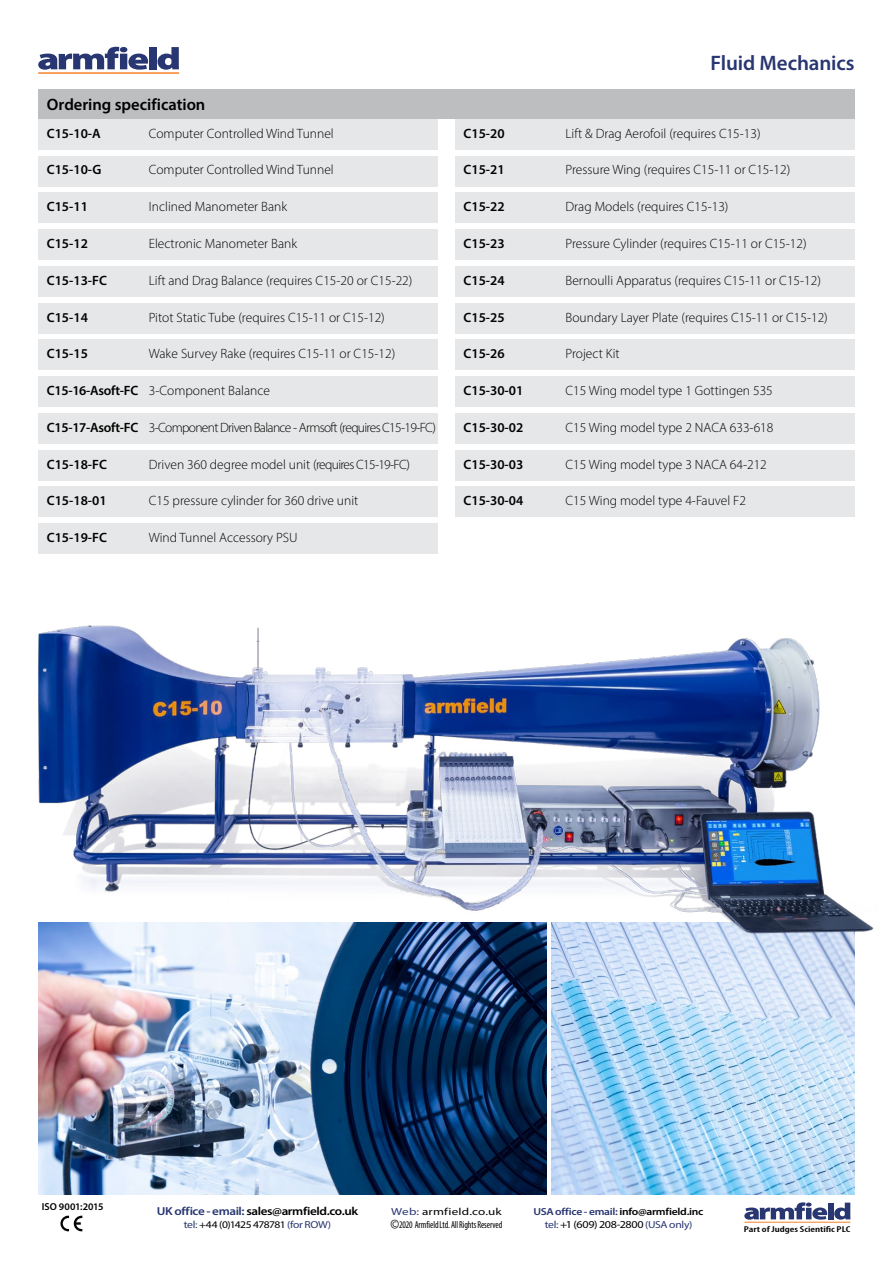
<style>
.page{position:relative;width:893px;height:1263px;background:#fff}
.page>*{position:absolute;margin:0;border:0;box-sizing:border-box;transform-origin:0 0}
.t1{font:600 21px "Myriad Pro";letter-spacing:-.01em;color:#283671}
.t2{font:600 16.5px "Myriad Pro";color:#000}
.t3{font:300 13.5px "Myriad Pro";color:#000}
.t4{font:600 13.5px "Myriad Pro";color:#000}
.t5{font:300 13.5px "Myriad Pro";letter-spacing:-.05em;color:#000}
.t6{font:600 11.55px "Myriad Pro";letter-spacing:-.03em;color:#000;scale:1.13 1}
.t7{font:10.65px "Myriad Pro";letter-spacing:-.02em;color:#000;scale:1.14 1}
.t8{font:600 10.2px "Myriad Pro";letter-spacing:-.025em;color:#000;scale:1.14 1}
.t9{font:10.2px "Myriad Pro";letter-spacing:-.025em;color:#000;scale:1.14 1}
.t10{font:10.2px "Myriad Pro";letter-spacing:.015em;color:#000;scale:1.29 1}
.t11{font:600 10.2px "Myriad Pro";color:#000}
.t12{font:condensed 10.05px "Myriad Pro";letter-spacing:-.01em;color:#000;scale:.9 1}
.t13{font:600 condensed 8.55px "Myriad Pro";letter-spacing:-.005em;color:#000;scale:1.39 1}
.s1{font-weight:600}
.s2{color:#283671}
.s3{font-size:14.4px}
.s4{font-size:10.2px;color:#283671}
</style>
<div class="page">
<svg style="left:744px;top:1202px;width:83px;height:18px"></svg>
<div style="left:828px;top:1202px;width:5px;height:17px;background:#283671"></div>
<svg style="left:834px;top:1202px;width:16px;height:18px"></svg>
<hr style="left:744px;top:1222px;width:106px;height:1px;background:#f58025">
<svg style="left:60px;top:1216px;width:22px;height:15px"></svg>
<svg style="left:38px;top:47px;width:110px;height:23px"></svg>
<div style="left:149px;top:47px;width:7px;height:22px;background:#283671"></div>
<svg style="left:157px;top:47px;width:22px;height:23px"></svg>
<hr style="left:38px;top:72px;width:141px;height:2px;background:#f58025">
<div style="left:38px;top:89px;width:817px;height:30px;background:#bcbec0"></div>
<div style="left:38px;top:119px;width:400px;height:31px;background:#e6e7e8"></div>
<div style="left:38px;top:156px;width:400px;height:30px;background:#e6e7e8"></div>
<div style="left:38px;top:193px;width:400px;height:30px;background:#e6e7e8"></div>
<div style="left:38px;top:229px;width:400px;height:31px;background:#e6e7e8"></div>
<div style="left:38px;top:266px;width:400px;height:31px;background:#e6e7e8"></div>
<div style="left:38px;top:303px;width:400px;height:30px;background:#e6e7e8"></div>
<div style="left:38px;top:340px;width:400px;height:30px;background:#e6e7e8"></div>
<div style="left:38px;top:376px;width:400px;height:31px;background:#e6e7e8"></div>
<div style="left:38px;top:413px;width:400px;height:31px;background:#e6e7e8"></div>
<div style="left:38px;top:450px;width:400px;height:30px;background:#e6e7e8"></div>
<div style="left:38px;top:487px;width:400px;height:30px;background:#e6e7e8"></div>
<div style="left:38px;top:523px;width:400px;height:31px;background:#e6e7e8"></div>
<div style="left:455px;top:119px;width:400px;height:31px;background:#e6e7e8"></div>
<div style="left:455px;top:156px;width:400px;height:30px;background:#e6e7e8"></div>
<div style="left:455px;top:193px;width:400px;height:30px;background:#e6e7e8"></div>
<div style="left:455px;top:229px;width:400px;height:31px;background:#e6e7e8"></div>
<div style="left:455px;top:266px;width:400px;height:31px;background:#e6e7e8"></div>
<div style="left:455px;top:303px;width:400px;height:30px;background:#e6e7e8"></div>
<div style="left:455px;top:340px;width:400px;height:30px;background:#e6e7e8"></div>
<div style="left:455px;top:376px;width:400px;height:31px;background:#e6e7e8"></div>
<div style="left:455px;top:413px;width:400px;height:31px;background:#e6e7e8"></div>
<div style="left:455px;top:450px;width:400px;height:30px;background:#e6e7e8"></div>
<div style="left:455px;top:487px;width:400px;height:30px;background:#e6e7e8"></div>
<img style="left:38px;top:971px;width:245px;height:224px">
<img style="left:552px;top:971px;width:303px;height:224px">
<img style="left:283px;top:971px;width:263px;height:224px">
<img style="left:38px;top:625px;width:836px;height:346px">
<p class="t2" style="left:47px;top:94px;width:160px">Ordering specification</p>
<p class="t4" style="left:47px;top:125px;width:55px">C15-10-A</p>
<p class="t3" style="left:149px;top:125px;width:186px">Computer Controlled Wind Tunnel</p>
<p class="t4" style="left:47px;top:161px;width:56px">C15-10-G</p>
<p class="t3" style="left:149px;top:162px;width:186px">Computer Controlled Wind Tunnel</p>
<p class="t4" style="left:47px;top:198px;width:43px">C15-11</p>
<p class="t3" style="left:149px;top:199px;width:140px">Inclined Manometer Bank</p>
<p class="t4" style="left:47px;top:235px;width:43px">C15-12</p>
<p class="t3" style="left:149px;top:235px;width:150px">Electronic Manometer Bank</p>
<p class="t4" style="left:47px;top:272px;width:62px">C15-13-FC</p>
<p class="t3" style="left:149px;top:272px;width:265px">Lift and Drag Balance (requires C15-20 or C15-22)</p>
<p class="t4" style="left:47px;top:308px;width:43px">C15-14</p>
<p class="t3" style="left:149px;top:309px;width:237px">Pitot Static Tube (requires C15-11 or C15-12)</p>
<p class="t4" style="left:47px;top:345px;width:43px">C15-15</p>
<p class="t3" style="left:149px;top:346px;width:248px">Wake Survey Rake (requires C15-11 or C15-12)</p>
<p class="t3" style="left:47px;top:382px;width:225px"><span class="s1">C15-16-Asoft-FC</span> 3-Component Balance</p>
<p class="t5" style="left:47px;top:419px;width:391px"><span class="s1">C15-17-Asoft-FC</span> 3-Component Driven Balance - Armsoft (requires C15-19-FC)</p>
<p class="t4" style="left:47px;top:455px;width:62px">C15-18-FC</p>
<p class="t3" style="left:149px;top:456px;width:263px">Driven 360 degree model unit (requires C15-19-FC)</p>
<p class="t4" style="left:47px;top:492px;width:61px">C15-18-01</p>
<p class="t3" style="left:149px;top:493px;width:211px">C15 pressure cylinder for 360 drive unit</p>
<p class="t4" style="left:47px;top:529px;width:62px">C15-19-FC</p>
<p class="t3" style="left:149px;top:529px;width:150px">Wind Tunnel Accessory PSU</p>
<h1 class="t1" style="left:711px;top:49px;width:146px">Fluid Mechanics</h1>
<p class="t4" style="left:463px;top:125px;width:43px">C15-20</p>
<p class="t3" style="left:566px;top:125px;width:197px">Lift &amp; Drag Aerofoil (requires C15-13)</p>
<p class="t4" style="left:463px;top:161px;width:43px">C15-21</p>
<p class="t3" style="left:566px;top:162px;width:226px">Pressure Wing (requires C15-11 or C15-12)</p>
<p class="t4" style="left:463px;top:198px;width:43px">C15-22</p>
<p class="t3" style="left:566px;top:199px;width:164px">Drag Models (requires C15-13)</p>
<p class="t4" style="left:463px;top:235px;width:43px">C15-23</p>
<p class="t3" style="left:566px;top:235px;width:243px">Pressure Cylinder (requires C15-11 or C15-12)</p>
<p class="t4" style="left:463px;top:272px;width:43px">C15-24</p>
<p class="t3" style="left:566px;top:272px;width:257px">Bernoulli Apparatus (requires C15-11 or C15-12)</p>
<p class="t4" style="left:463px;top:308px;width:43px">C15-25</p>
<p class="t3" style="left:566px;top:309px;width:264px">Boundary Layer Plate (requires C15-11 or C15-12)</p>
<p class="t4" style="left:463px;top:345px;width:43px">C15-26</p>
<p class="t3" style="left:566px;top:346px;width:56px">Project Kit</p>
<p class="t4" style="left:463px;top:382px;width:61px">C15-30-01</p>
<p class="t3" style="left:566px;top:382px;width:209px">C15 Wing model type 1 Gottingen 535</p>
<p class="t4" style="left:463px;top:419px;width:61px">C15-30-02</p>
<p class="t3" style="left:566px;top:419px;width:209px">C15 Wing model type 2 NACA 633-618</p>
<p class="t4" style="left:463px;top:455px;width:61px">C15-30-03</p>
<p class="t3" style="left:566px;top:456px;width:203px">C15 Wing model type 3 NACA 64-212</p>
<p class="t4" style="left:463px;top:492px;width:61px">C15-30-04</p>
<p class="t3" style="left:566px;top:493px;width:182px">C15 Wing model type 4-Fauvel F2</p>
<p class="t11" style="left:42px;top:1200px;width:63px">ISO 9001:2015</p>
<p class="t6" style="left:157px;top:1203px;width:180px"><span class="s2">UK office - email:</span> sales@armfield.co.uk</p>
<p class="t9" style="left:184px;top:1218px;width:131px"><span class="s2">tel:</span> +44 (0)1425 478781 <span class="s2">(for ROW)</span></p>
<p class="t10" style="left:391px;top:1205px;width:87px"><span class="s2">Web:</span> armfield.co.uk</p>
<p class="t12" style="left:391px;top:1218px;width:126px"><span class="s3">©</span>2020 Armfield Ltd. All Rights Reserved</p>
<p class="t8" style="left:533px;top:1205px;width:151px"><span class="s2">USA office - email:</span> info@armfield.inc</p>
<p class="t7" style="left:545px;top:1218px;width:131px"><span class="s4">tel:</span> +1 (609) 208-2800 <span class="s4">(USA only)</span></p>
<p class="t13" style="left:744px;top:1225px;width:78px">Part of Judges Scientific PLC</p>
</div>
